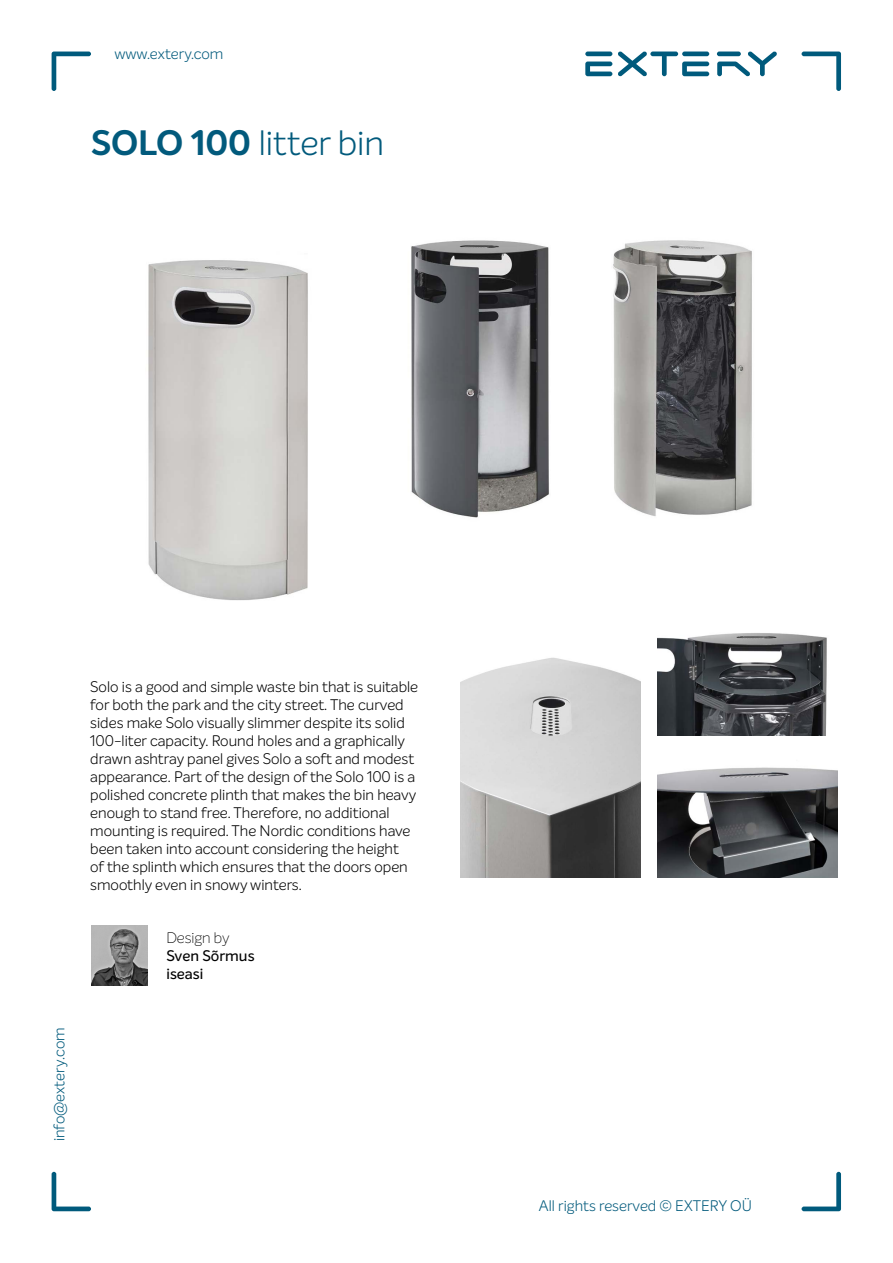
<style>
.page{position:relative;width:893px;height:1263px;background:#fff}
.page>*{position:absolute;margin:0;border:0;box-sizing:border-box;transform-origin:0 0}
.t1{font:300 34.5px "Intelo";color:#025a7c}
.t2{font:300 15px/18px "Intelo";color:#000}
.t3{font:300 15px "Intelo";color:#025a7c}
.t4{font:500 15px/18px "Intelo";color:#000}
.t5{font:300 15px "Intelo";color:#005a7c}
.t6{font:100 15px "Intelo";color:#000}
.s1{font-weight:700}
</style>
<div class="page">
<svg style="left:802px;top:52px;width:39px;height:39px"></svg>
<svg style="left:802px;top:1172px;width:39px;height:39px"></svg>
<svg style="left:52px;top:1172px;width:39px;height:39px"></svg>
<svg style="left:52px;top:52px;width:39px;height:39px"></svg>
<svg style="left:585px;top:51px;width:192px;height:26px"></svg>
<img style="left:148px;top:260px;width:160px;height:341px">
<img style="left:411px;top:240px;width:341px;height:278px">
<img style="left:460px;top:657px;width:180px;height:221px">
<img style="left:657px;top:633px;width:170px;height:103px">
<img style="left:657px;top:767px;width:180px;height:111px">
<img style="left:91px;top:926px;width:56px;height:59px">
<p class="t3" style="left:114px;top:45px;width:110px">www.extery.com</p>
<h1 class="t1" style="left:91px;top:122px;width:295px"><span class="s1">SOLO 100</span> litter bin</h1>
<p class="t5" style="left:50px;top:1141px;width:116px;rotate:-90deg">info@extery.com</p>
<p class="t2" style="left:90px;top:678px;width:329px">Solo is a good and simple waste bin that is suitable for both the park and the city street. The curved sides make Solo visually slimmer despite its solid 100-liter capacity. Round holes and a graphically drawn ashtray panel gives Solo a soft and modest appearance. Part of the design of the Solo 100 is a polished concrete plinth that makes the bin heavy enough to stand free. Therefore, no additional mounting is required. The Nordic conditions have been taken into account considering the height<br>of the splinth which ensures that the doors open smoothly even in snowy winters.</p>
<p class="t6" style="left:166px;top:928px;width:64px">Design by</p>
<p class="t4" style="left:166px;top:946px;width:90px">Sven Sõrmus iseasi</p>
<p class="t3" style="left:539px;top:1196px;width:214px">All rights reserved © EXTERY OÜ</p>
</div>
